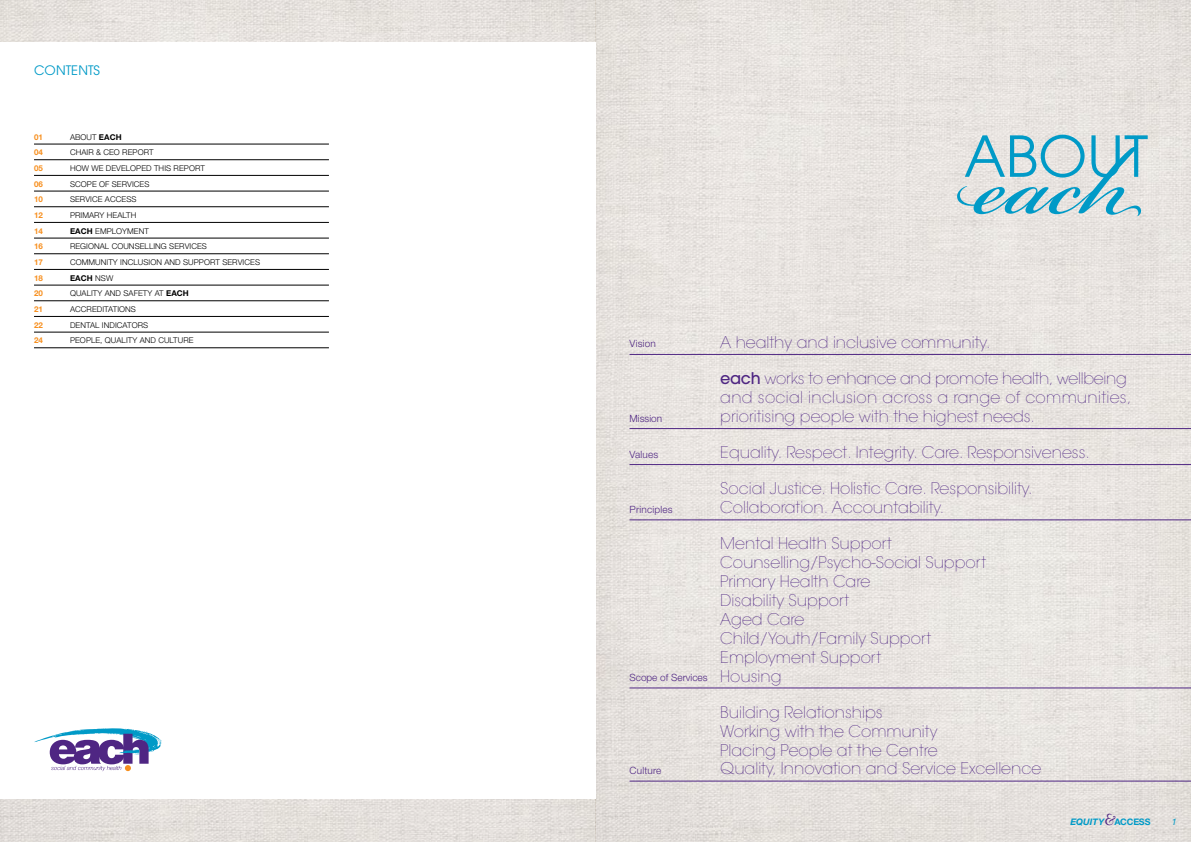
<style>
.page{position:relative;width:1191px;height:842px;background:#fff}
.page>*{position:absolute;margin:0;border:0;box-sizing:border-box;transform-origin:0 0}
.t1{font:150px "Bickham Script Pro";color:#009ac7}
.t2{font:56px "Avant Garde";letter-spacing:.005em;color:#009ac7}
.t3{font:200 16px/19px "Avant Garde";color:#4f2683}
.t4{font:13px "Avant Garde";letter-spacing:.005em;color:#009ac7}
.t5{font:300 10px "Helvetica Neue";letter-spacing:.02em;color:#4f2683}
.t6{font:300 10px "Helvetica Neue";color:#4f2683}
.t7{font:italic 700 9px "Helvetica Neue";letter-spacing:.005em;color:#009ac7}
.t8{font:italic 9px "Helvetica Neue";color:#009ac7}
.t9{font:300 8px "Helvetica Neue";letter-spacing:.01em;color:#000}
.t10{font:700 8px "Helvetica Neue";letter-spacing:.01em;color:#f78f1e}
.t11{font:700 8px "Helvetica Neue";color:#000}
.s1{font-weight:700}
.s2{font-weight:300}
.s3{font-weight:500}
.s4{font-family:"Bernhard Modern";font-weight:400;font-style:normal;font-size:17.5px;color:#4f2683}
.s5{font-style:normal}
</style>
<div class="page">
<img style="left:0;top:0;width:1191px;height:842px">
<div style="left:0;top:43px;width:595px;height:756px;background:#fff"></div>
<hr style="left:629px;top:354px;width:562px;height:1px;background:#4f2683">
<hr style="left:629px;top:428px;width:562px;height:1px;background:#4f2683">
<hr style="left:629px;top:464px;width:562px;height:1px;background:#4f2683">
<hr style="left:629px;top:520px;width:562px;height:1px;background:#4f2683">
<hr style="left:629px;top:688px;width:562px;height:1px;background:#4f2683">
<hr style="left:629px;top:781px;width:562px;height:1px;background:#4f2683">
<svg style="left:34px;top:728px;width:128px;height:43px"></svg>
<hr style="left:34px;top:144px;width:295px;height:1px;background:#000">
<hr style="left:34px;top:159px;width:295px;height:1px;background:#000">
<hr style="left:34px;top:175px;width:295px;height:1px;background:#000">
<hr style="left:34px;top:191px;width:295px;height:1px;background:#000">
<hr style="left:34px;top:206px;width:295px;height:1px;background:#000">
<hr style="left:34px;top:222px;width:295px;height:1px;background:#000">
<hr style="left:34px;top:238px;width:295px;height:1px;background:#000">
<hr style="left:34px;top:253px;width:295px;height:1px;background:#000">
<hr style="left:34px;top:269px;width:295px;height:1px;background:#000">
<hr style="left:34px;top:285px;width:295px;height:1px;background:#000">
<hr style="left:34px;top:300px;width:295px;height:1px;background:#000">
<hr style="left:34px;top:316px;width:295px;height:1px;background:#000">
<hr style="left:34px;top:332px;width:295px;height:1px;background:#000">
<hr style="left:34px;top:347px;width:295px;height:1px;background:#000">
<p class="t4" style="left:34px;top:63px;width:68px">CONTENTS</p>
<p class="t10" style="left:34px;top:132px;width:10px">01</p>
<p class="t9" style="left:70px;top:132px;width:53px">ABOUT <span class="s1">EACH</span></p>
<p class="t10" style="left:34px;top:147px;width:10px">04</p>
<p class="t9" style="left:70px;top:147px;width:85px">CHAIR &amp; CEO REPORT</p>
<p class="t10" style="left:34px;top:163px;width:10px">05</p>
<p class="t9" style="left:70px;top:163px;width:136px">HOW WE DEVELOPED THIS REPORT</p>
<p class="t10" style="left:34px;top:179px;width:10px">06</p>
<p class="t9" style="left:70px;top:179px;width:81px">SCOPE OF SERVICES</p>
<p class="t10" style="left:34px;top:194px;width:10px">10</p>
<p class="t9" style="left:70px;top:194px;width:68px">SERVICE ACCESS</p>
<p class="t10" style="left:34px;top:210px;width:10px">12</p>
<p class="t9" style="left:70px;top:210px;width:68px">PRIMARY HEALTH</p>
<p class="t10" style="left:34px;top:226px;width:10px">14</p>
<p class="t9" style="left:70px;top:226px;width:80px"><span class="s1">EACH</span> EMPLOYMENT</p>
<p class="t10" style="left:34px;top:241px;width:10px">16</p>
<p class="t9" style="left:70px;top:242px;width:138px">REGIONAL COUNSELLING SERVICES</p>
<p class="t10" style="left:34px;top:257px;width:10px">17</p>
<p class="t9" style="left:70px;top:257px;width:191px">COMMUNITY INCLUSION AND SUPPORT SERVICES</p>
<p class="t10" style="left:34px;top:273px;width:10px">18</p>
<p class="t11" style="left:70px;top:273px;width:45px">EACH <span class="s2">NSW</span></p>
<p class="t10" style="left:34px;top:288px;width:10px">20</p>
<p class="t9" style="left:70px;top:289px;width:120px">QUALITY AND SAFETY AT <span class="s1">EACH</span></p>
<p class="t10" style="left:34px;top:304px;width:10px">21</p>
<p class="t9" style="left:70px;top:304px;width:67px">ACCREDITATIONS</p>
<p class="t10" style="left:34px;top:320px;width:10px">22</p>
<p class="t9" style="left:70px;top:320px;width:80px">DENTAL INDICATORS</p>
<p class="t10" style="left:34px;top:335px;width:10px">24</p>
<p class="t9" style="left:70px;top:336px;width:125px">PEOPLE, QUALITY AND CULTURE</p>
<h2 class="t2" style="left:964px;top:123px;width:185px">ABOUT</h2>
<h1 class="t1" style="left:964px;top:73px;width:181px">each</h1>
<p class="t5" style="left:629px;top:338px;width:28px">Vision</p>
<p class="t6" style="left:629px;top:412px;width:34px">Mission</p>
<p class="t5" style="left:629px;top:448px;width:30px">Values</p>
<p class="t5" style="left:629px;top:503px;width:45px">Principles</p>
<p class="t6" style="left:629px;top:671px;width:79px">Scope of Services</p>
<p class="t5" style="left:629px;top:764px;width:33px">Culture</p>
<p class="t3" style="left:720px;top:333px;width:272px">A healthy and inclusive community.</p>
<p class="t3" style="left:720px;top:369px;width:413px"><span class="s3">each</span> works to enhance and promote health, wellbeing and social inclusion across a range of communities, prioritising people with the highest needs.</p>
<p class="t3" style="left:720px;top:443px;width:371px">Equality. Respect. Integrity. Care. Responsiveness.</p>
<p class="t3" style="left:720px;top:479px;width:314px">Social Justice. Holistic Care. Responsibility.<br>Collaboration. Accountability.</p>
<p class="t3" style="left:720px;top:534px;width:267px">Mental Health Support<br>Counselling/Psycho-Social Support<br>Primary Health Care<br>Disability Support<br>Aged Care<br>Child/Youth/Family Support<br>Employment Support<br>Housing</p>
<p class="t3" style="left:720px;top:703px;width:322px">Building Relationships<br>Working with the Community<br>Placing People at the Centre<br>Quality, Innovation and Service Excellence</p>
<p class="t7" style="left:1070px;top:816px;width:82px">EQUITY<span class="s4">&amp;</span><span class="s5">ACCESS</span></p>
<p class="t8" style="left:1171px;top:816px;width:7px">1</p>
</div>
